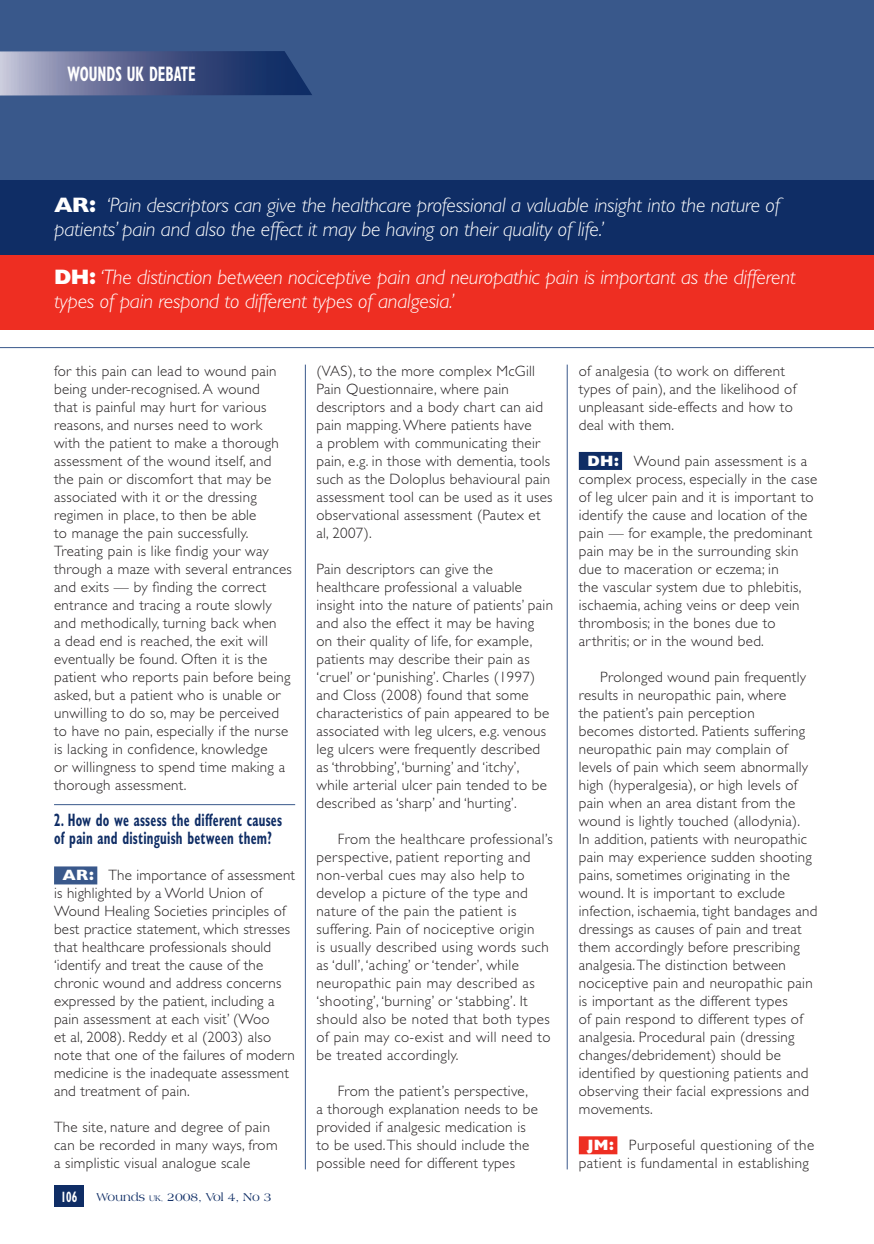
<style>
.page{position:relative;width:874px;height:1244px;background:#fff}
.page>*{position:absolute;margin:0;border:0;box-sizing:border-box;transform-origin:0 0}
.t1{font:italic 300 21px/24px "Gill Sans";letter-spacing:-.01em;color:#fff}
.t2{font:700 condensed 21px "Gill Sans";color:#fff;scale:.7 1}
.t3{font:700 condensed 18px/18px "Gill Sans";letter-spacing:.02em;color:#0f2d65;scale:.7 1}
.t4{font:300 15px/18px "Gill Sans";letter-spacing:.02em;color:#231f20}
.t5{font:700 condensed 15px "Gill Sans";color:#fff;scale:.7 1}
.t6{font:12px "Americana BT";color:#0f2d65}
.s1{font-weight:800;font-style:normal}
.s2{font-weight:800;color:#fff}
.s3{font-size:8.4px}
.s4{font-size:7.5px}
</style>
<div class="page">
<div style="left:0;top:0;width:873px;height:308px;background:#39588b"></div>
<svg style="left:0;top:51px;width:312px;height:45px;background:#55638f"></svg>
<hr style="left:0;top:347px;width:873px;height:1px;background:#39588b">
<hr style="left:54px;top:804px;width:241px;height:1px;background:#39588b">
<div style="left:54px;top:866px;width:43px;height:18px;background:#39588b"></div>
<div style="left:578px;top:452px;width:44px;height:18px;background:#0f2d65"></div>
<div style="left:578px;top:1136px;width:39px;height:18px;background:#ee2e22"></div>
<div style="left:0;top:181px;width:873px;height:74px;background:#0f2d65"></div>
<div style="left:0;top:255px;width:873px;height:74px;background:#ee2e22"></div>
<hr style="left:567px;top:364px;width:1px;height:805px;background:#39588b">
<hr style="left:305px;top:364px;width:1px;height:805px;background:#39588b">
<div style="left:54px;top:1185px;width:30px;height:21px;background:#0f2d65"></div>
<h1 class="t2" style="left:68px;top:61px;width:184px">WOUNDS UK DEBATE</h1>
<h1 class="t1" style="left:54px;top:193px;width:727px"><span class="s1">AR:</span> ‘Pain descriptors can give the healthcare professional a valuable insight into the nature of patients’ pain and also the effect it may be having on their quality of life.’</h1>
<h1 class="t1" style="left:54px;top:265px;width:743px"><span class="s1">DH:</span> ‘The distinction between nociceptive pain and neuropathic pain is important as the different types of pain respond to different types of analgesia.’</h1>
<p class="t4" style="left:54px;top:362px;width:239px">for this pain can lead to wound pain being under-recognised. A wound<br>that is painful may hurt for various reasons, and nurses need to work with the patient to make a thorough assessment of the wound itself, and the pain or discomfort that may be associated with it or the dressing regimen in place, to then be able<br>to manage the pain successfully.<br>Treating pain is like findig your way through a maze with several entrances and exits — by finding the correct entrance and tracing a route slowly and methodically, turning back when<br>a dead end is reached, the exit will eventually be found. Often it is the patient who reports pain before being asked, but a patient who is unable or unwilling to do so, may be perceived to have no pain, especially if the nurse is lacking in confidence, knowledge<br>or willingness to spend time making a thorough assessment.</p>
<p class="t3" style="left:54px;top:810px;width:327px">2. How do we assess the different causes of pain and distinguish between them?</p>
<p class="t4" style="left:54px;top:866px;width:242px;text-indent:9px"><span class="s2">AR:</span> The importance of assessment is highlighted by a World Union of Wound Healing Societies principles of best practice statement, which stresses that healthcare professionals should ‘identify and treat the cause of the chronic wound and address concerns expressed by the patient, including a pain assessment at each visit’ (Woo<br>et al, 2008). Reddy et al (2003) also note that one of the failures of modern medicine is the inadequate assessment and treatment of pain.</p>
<p class="t4" style="left:54px;top:1118px;width:225px">The site, nature and degree of pain can be recorded in many ways, from a simplistic visual analogue scale</p>
<p class="t5" style="left:61px;top:1187px;width:25px">106</p>
<p class="t6" style="left:97px;top:1189px;width:176px">Wounds <span class="s3">UK</span><span class="s4">,</span> 2008, Vol 4, No 3</p>
<p class="t4" style="left:316px;top:362px;width:237px">(VAS), to the more complex McGill Pain Questionnaire, where pain descriptors and a body chart can aid pain mapping. Where patients have<br>a problem with communicating their pain, e.g. in those with dementia, tools such as the Doloplus behavioural pain assessment tool can be used as it uses observational assessment (Pautex et al, 2007).</p>
<p class="t4" style="left:316px;top:560px;width:238px">Pain descriptors can give the healthcare professional a valuable insight into the nature of patients’ pain and also the effect it may be having on their quality of life, for example, patients may describe their pain as ‘cruel’ or ‘punishing’. Charles (1997) and Closs (2008) found that some characteristics of pain appeared to be associated with leg ulcers, e.g. venous leg ulcers were frequently described as ‘throbbing’, ‘burning’ and ‘itchy’, while arterial ulcer pain tended to be described as ‘sharp’ and ‘hurting’.</p>
<p class="t4" style="left:316px;top:830px;width:238px;text-indent:21px">From the healthcare professional’s perspective, patient reporting and non-verbal cues may also help to develop a picture of the type and nature of the pain the patient is suffering. Pain of nociceptive origin<br>is usually described using words such as ‘dull’, ‘aching’ or ‘tender’, while neuropathic pain may described as ‘shooting’, ‘burning’ or ‘stabbing’. It should also be noted that both types of pain may co-exist and will need to be treated accordingly.</p>
<p class="t4" style="left:316px;top:1082px;width:223px;text-indent:21px">From the patient’s perspective, a thorough explanation needs to be provided if analgesic medication is to be used. This should include the possible need for different types</p>
<p class="t4" style="left:578px;top:362px;width:219px">of analgesia (to work on different types of pain), and the likelihood of unpleasant side-effects and how to deal with them.</p>
<p class="t4" style="left:578px;top:452px;width:240px;text-indent:9px"><span class="s2">DH:</span> Wound pain assessment is a complex process, especially in the case of leg ulcer pain and it is important to identify the cause and location of the pain — for example, the predominant pain may be in the surrounding skin due to maceration or eczema; in<br>the vascular system due to phlebitis, ischaemia, aching veins or deep vein thrombosis; in the bones due to arthritis; or in the wound bed.</p>
<p class="t4" style="left:578px;top:668px;width:240px;text-indent:21px">Prolonged wound pain frequently results in neuropathic pain, where<br>the patient’s pain perception<br>becomes distorted. Patients suffering neuropathic pain may complain of levels of pain which seem abnormally high (hyperalgesia), or high levels of pain when an area distant from the wound is lightly touched (allodynia).<br>In addition, patients with neuropathic pain may experience sudden shooting pains, sometimes originating in the wound. It is important to exclude infection, ischaemia, tight bandages and dressings as causes of pain and treat them accordingly before prescribing analgesia. The distinction between nociceptive pain and neuropathic pain is important as the different types<br>of pain respond to different types of analgesia. Procedural pain (dressing changes/debridement) should be identified by questioning patients and observing their facial expressions and movements.</p>
<p class="t4" style="left:578px;top:1136px;width:237px;text-align:center"><span class="s2">JM:</span> Purposeful questioning of the patient is fundamental in establishing</p>
</div>
